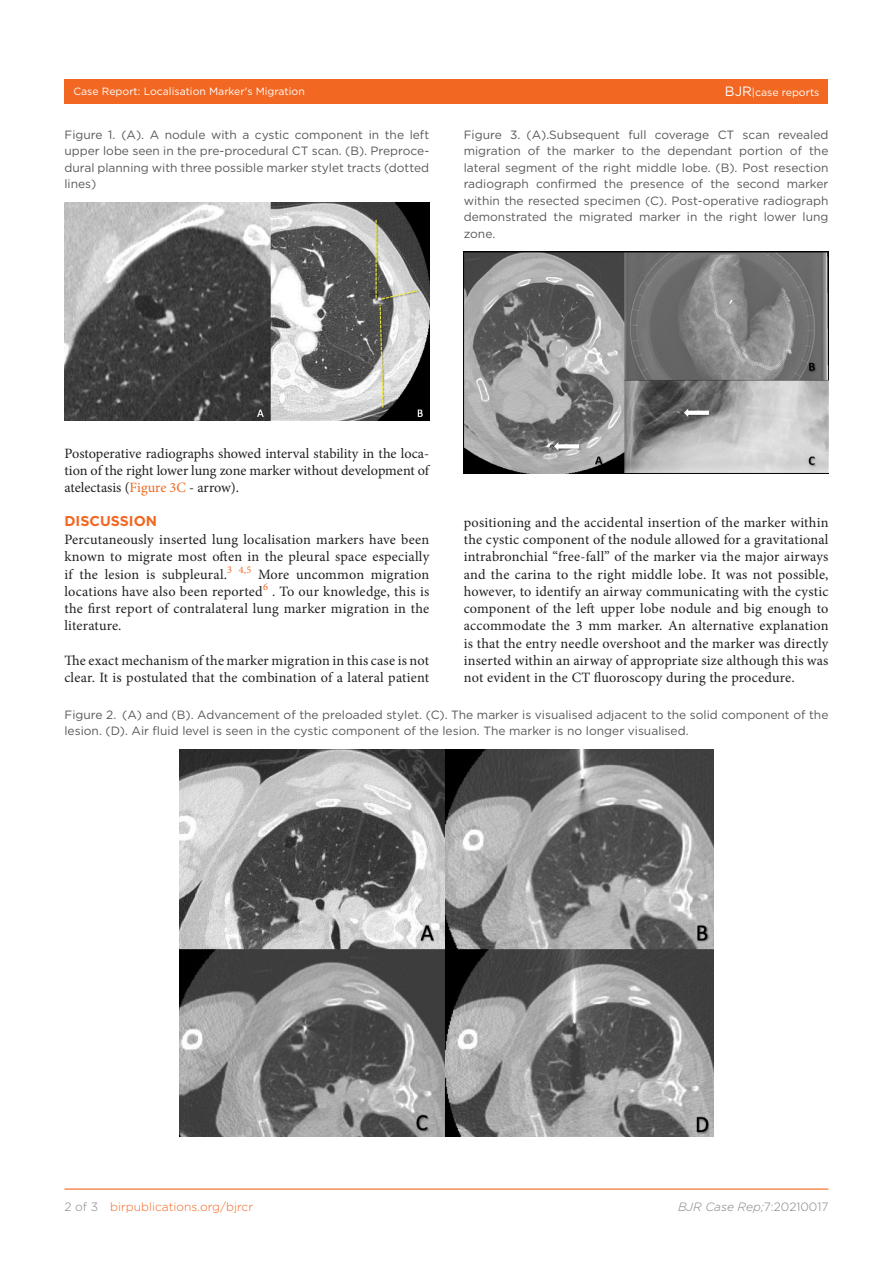
<style>
.page{position:relative;width:893px;height:1263px;background:#fff}
.page>*{position:absolute;margin:0;border:0;box-sizing:border-box;transform-origin:0 0}
.t1{font:14.25px/17.2px "Minion Pro";letter-spacing:.01em;color:#231f20;text-align:justify}
.t2{font:700 14.25px "Gotham";color:#f26722}
.t3{font:12px/16.5px "Gotham";color:#57585a;text-align:justify}
.t4{font:300 12px "Gotham";color:#f26722}
.t5{font:italic 300 12px "Gotham";color:#808285}
.t6{font:10.5px "Gotham";color:#fff}
.s1{font-size:13.5px}
.s2{color:#f26722}
.s3{color:#808285}
.s4{font-style:normal}
</style>
<div class="page">
<div style="left:64px;top:79px;width:764px;height:24px;background:#f26722"></div>
<hr style="left:64px;top:1188px;width:764px;height:2px;background:#f26722">
<img style="left:64px;top:202px;width:365px;height:219px">
<img style="left:179px;top:749px;width:535px;height:387px">
<img style="left:464px;top:252px;width:364px;height:221px">
<p class="t6" style="left:73px;top:85px;width:233px">Case Report: Localisation Marker's Migration</p>
<p class="t6" style="left:725px;top:85px;width:96px"><span class="s1">BJR</span>|case reports</p>
<p class="t3" style="left:64px;top:126px;width:366px">Figure 1. (A). A nodule with a cystic component in the left upper lobe seen in the pre-procedural CT scan. (B). Preproce&shy;dural planning with three possible marker stylet tracts (dotted lines)</p>
<p class="t3" style="left:464px;top:126px;width:366px">Figure 3. (A).Subsequent full coverage CT scan revealed migration of the marker to the dependant portion of the lateral segment of the right middle lobe. (B). Post resection radiograph confirmed the presence of the second marker within the resected specimen (C). Post-operative radiograph demonstrated the migrated marker in the right lower lung zone.</p>
<p class="t1" style="left:64px;top:445px;width:366px">Postoperative radiographs showed interval stability in the loca&shy;tion of the right lower lung zone marker without development of atelectasis (<span class="s2">Figure 3C</span> - arrow).</p>
<p class="t2" style="left:64px;top:512px;width:94px">DISCUSSION</p>
<p class="t1" style="left:64px;top:531px;width:366px">Percutaneously inserted lung localisation markers have been known to migrate most often in the pleural space especially if the lesion is subpleural.<sup>3</sup> <sup>4,5</sup> More uncommon migration locations have also been reported<sup>6</sup> . To our knowledge, this is the first report of contralateral lung marker migration in the literature.</p>
<p class="t1" style="left:64px;top:652px;width:366px">The exact mechanism of the marker migration in this case is not clear. It is postulated that the combination of a lateral patient</p>
<p class="t1" style="left:464px;top:514px;width:366px">positioning and the accidental insertion of the marker within the cystic component of the nodule allowed for a gravitational intrabronchial “free-fall” of the marker via the major airways and the carina to the right middle lobe. It was not possible, however, to identify an airway communicating with the cystic component of the left upper lobe nodule and big enough to accommodate the 3 mm marker. An alternative explanation is that the entry needle overshoot and the marker was directly inserted within an airway of appropriate size although this was not evident in the CT fluoroscopy during the procedure.</p>
<p class="t3" style="left:64px;top:706px;width:765px">Figure 2. (A) and (B). Advancement of the preloaded stylet. (C). The marker is visualised adjacent to the solid component of the lesion. (D). Air fluid level is seen in the cystic component of the lesion. The marker is no longer visualised.</p>
<p class="t4" style="left:64px;top:1199px;width:190px"><span class="s3">2 of 3</span> birpublications.org/bjrcr</p>
<p class="t5" style="left:678px;top:1199px;width:152px">BJR Case Rep;<span class="s4">7:20210017</span></p>
</div>
